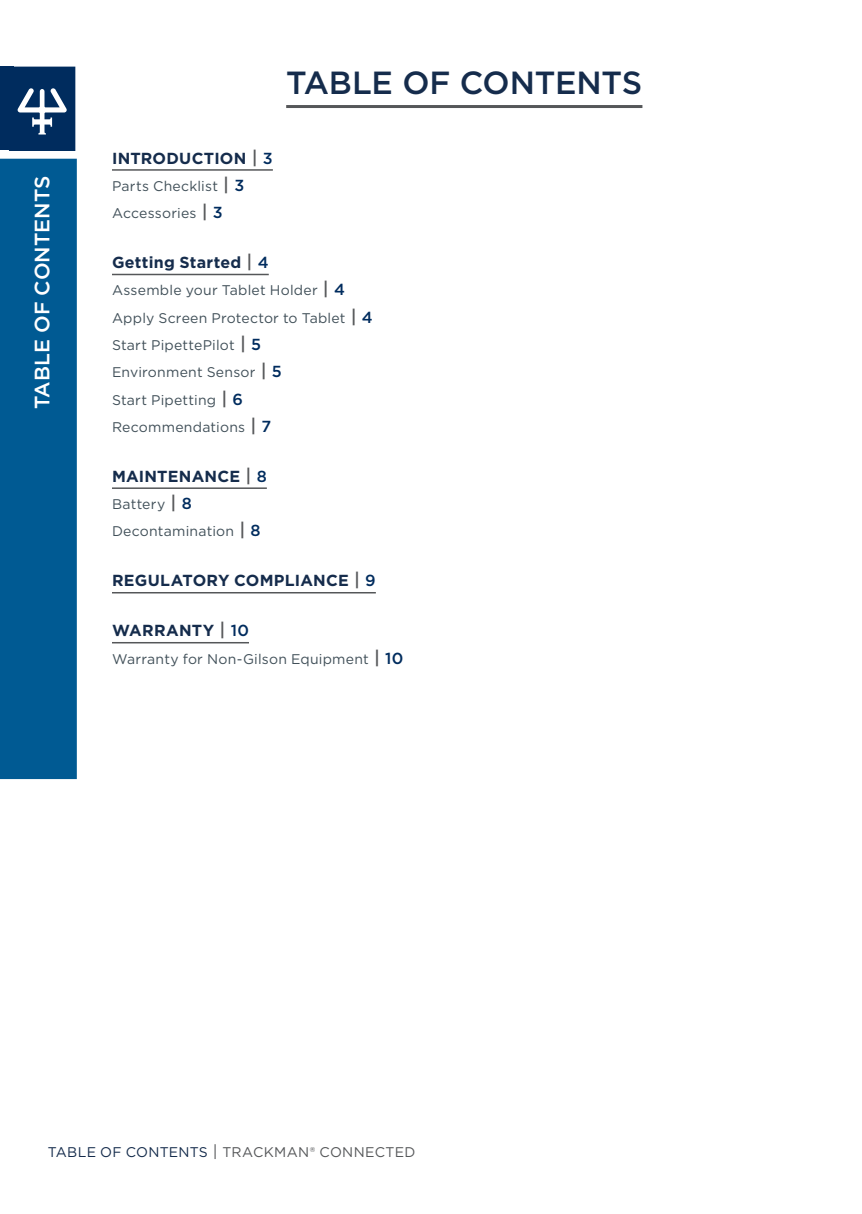
<style>
.page{position:relative;width:862px;height:1214px;background:#fff}
.page>*{position:absolute;margin:0;border:0;box-sizing:border-box;transform-origin:0 0}
.Table_of_Contents_Ti{font:500 32px "Gotham";letter-spacing:-.01em;color:#152c4c}
.Blue_Tab_Left{font:500 20.8px "Gotham";color:#fff}
.Chapter_Title_TOC{font:700 16px "Gotham";letter-spacing:.015em;color:#152c4c}
.Heading_1_TOC{font:14px "Gotham";letter-spacing:.015em;color:#415059}
.Footer_Left{font:14px "Gotham";letter-spacing:.02em;color:#555759}
.s1{font-weight:500;font-size:18px;color:#555759}
.s2{font-weight:500;color:#002c5e}
.s3{font-weight:500;font-size:16px;color:#002c5e}
.s4{color:#152c4c}
.s5{font-size:16px}
</style>
<div class="page">
<div style="left:0;top:67px;width:13px;height:83px;background:#002c5e"></div>
<svg style="left:13px;top:67px;width:62px;height:83px;background:#254a75"></svg>
<div style="left:0;top:159px;width:77px;height:620px;background:#005a93"></div>
<hr style="left:286px;top:105px;width:356px;height:3px;background:#555759">
<hr style="left:112px;top:169px;width:161px;height:2px;background:#555759">
<hr style="left:112px;top:274px;width:157px;height:1px;background:#555759">
<hr style="left:112px;top:487px;width:155px;height:2px;background:#555759">
<hr style="left:112px;top:592px;width:264px;height:1px;background:#555759">
<hr style="left:112px;top:642px;width:137px;height:1px;background:#555759">
<p class="Blue_Tab_Left" style="left:28px;top:409px;width:235px;rotate:-90deg">TABLE OF CONTENTS</p>
<p class="Table_of_Contents_Ti" style="left:286px;top:61px;width:357px">TABLE OF CONTENTS</p>
<p class="Chapter_Title_TOC" style="left:112px;top:147px;width:162px">INTRODUCTION <span class="s1">|</span> <span class="s2">3</span></p>
<p class="Heading_1_TOC" style="left:112px;top:177px;width:134px">Parts Checklist <span class="s1">|</span> <span class="s3">3</span></p>
<p class="Heading_1_TOC" style="left:112px;top:204px;width:112px">Accessories <span class="s1">|</span> <span class="s3">3</span></p>
<p class="Chapter_Title_TOC" style="left:112px;top:252px;width:158px">Getting Started <span class="s1">|</span> <span class="s2">4</span></p>
<p class="Heading_1_TOC" style="left:112px;top:281px;width:234px">Assemble your Tablet Holder <span class="s1">|</span> <span class="s3">4</span></p>
<p class="Heading_1_TOC" style="left:112px;top:309px;width:262px">Apply Screen Protector to Tablet <span class="s1">|</span> <span class="s3">4</span></p>
<p class="Heading_1_TOC" style="left:112px;top:336px;width:151px">Start PipettePilot <span class="s1">|</span> <span class="s3">5</span></p>
<p class="Heading_1_TOC" style="left:112px;top:363px;width:171px">Environment Sensor <span class="s1">|</span> <span class="s3">5</span></p>
<p class="Heading_1_TOC" style="left:112px;top:390px;width:133px">Start Pipetting <span class="s1">|</span> <span class="s3">6</span></p>
<p class="Heading_1_TOC" style="left:112px;top:418px;width:161px">Recommendations <span class="s1">|</span> <span class="s3">7</span></p>
<p class="Chapter_Title_TOC" style="left:112px;top:465px;width:156px">MAINTENANCE <span class="s1">|</span> <span class="s2">8</span></p>
<p class="Heading_1_TOC" style="left:112px;top:495px;width:81px">Battery <span class="s1">|</span> <span class="s3">8</span></p>
<p class="Heading_1_TOC" style="left:112px;top:522px;width:150px">Decontamination <span class="s1">|</span> <span class="s3">8</span></p>
<p class="Chapter_Title_TOC" style="left:112px;top:570px;width:265px">REGULATORY COMPLIANCE <span class="s1">|</span> <span class="s2">9</span></p>
<p class="Chapter_Title_TOC" style="left:112px;top:620px;width:138px">WARRANTY <span class="s1">|</span> <span class="s2">10</span></p>
<p class="Heading_1_TOC" style="left:112px;top:649px;width:293px">Warranty for Non-Gilson Equipment <span class="s1">|</span> <span class="s3">10</span></p>
<p class="Footer_Left" style="left:48px;top:1142px;width:369px"><span class="s4">TABLE OF CONTENTS</span> <span class="s5">|</span> TRACKMAN® CONNECTED</p>
</div>
